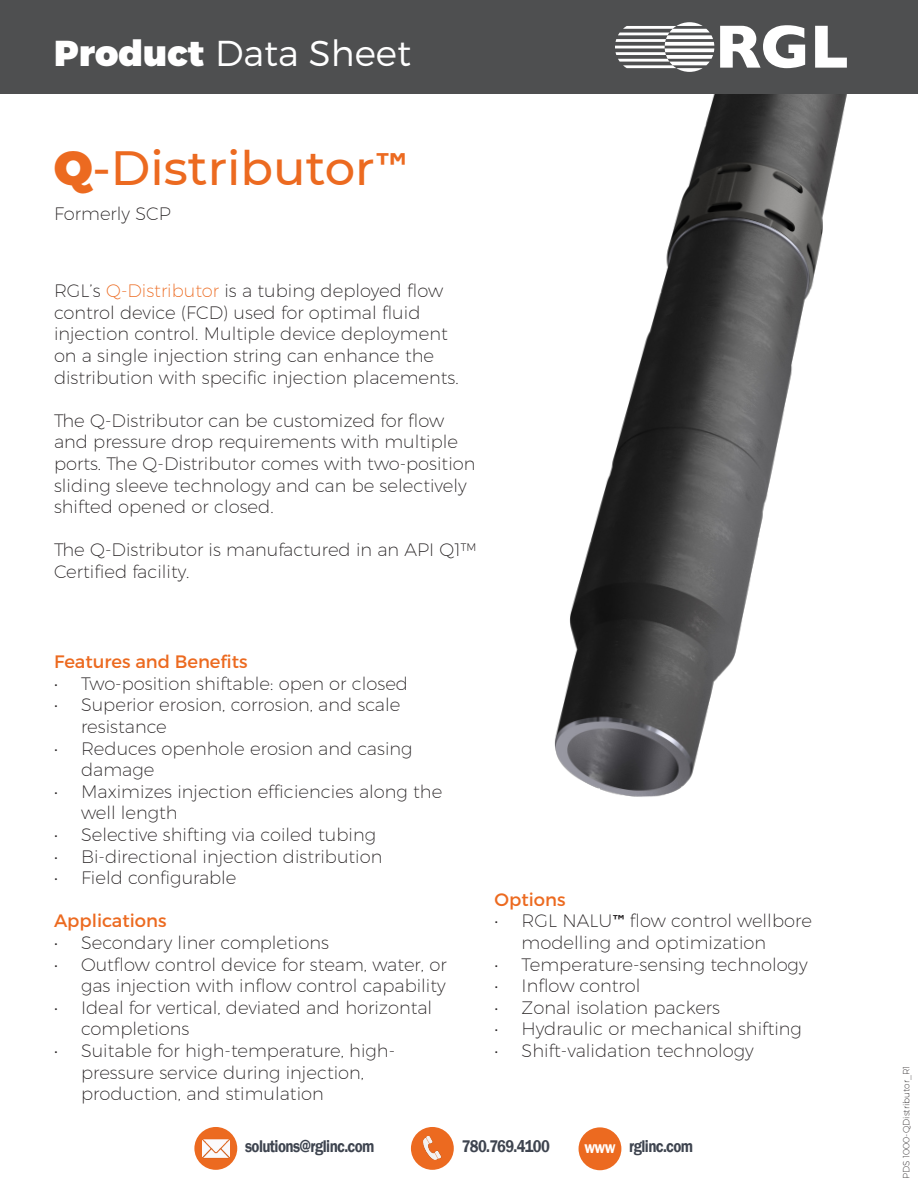
<style>
.page{position:relative;width:918px;height:1188px;background:#fff}
.page>*{position:absolute;margin:0;border:0;box-sizing:border-box;transform-origin:0 0}
.t1{font:500 48px "Montserrat";color:#ec6a20}
.t2{font:300 36px "Montserrat";color:#fff}
.t3{font:200 18px/21.6px "Montserrat";color:#231f20}
.t4{font:18px "Montserrat";color:#ec6a20}
.t5{font:600 17.4px "Franklin Gothic";letter-spacing:-.04em;color:#3e444f;scale:.86 1}
.t6{font:600 17.4px "Franklin Gothic";color:#fff;scale:.86 1}
.t7{font:200 9px "Montserrat";color:#231f20}
.s1{font-weight:900}
.s2{font-family:"Amble";font-weight:700}
.s3{color:#ec6a20}
</style>
<div class="page">
<img style="left:554px;top:94px;width:293px;height:703px">
<div style="left:0;top:0;width:918px;height:94px;background:#4e4f50"></div>
<svg style="left:815px;top:26px;width:32px;height:42px"></svg>
<svg style="left:720px;top:25px;width:85px;height:43px"></svg>
<svg style="left:615px;top:22px;width:99px;height:50px"></svg>
<div style="left:194px;top:1127px;width:43px;height:43px;background:#ec6a20;border-radius:50%"></div>
<img style="left:202px;top:1139px;width:28px;height:20px">
<div style="left:411px;top:1127px;width:43px;height:43px;background:#ec6a20;border-radius:50%"></div>
<img style="left:423px;top:1136px;width:19px;height:23px">
<div style="left:579px;top:1127px;width:42px;height:43px;background:#ec6a20;border-radius:50%"></div>
<p class="t2" style="left:54px;top:31px;width:359px"><span class="s1">Product</span> Data Sheet</p>
<p class="t1" style="left:54px;top:134px;width:355px"><span class="s1">Q</span>-Distributor<span class="s2">™</span></p>
<p class="t3" style="left:54px;top:202px;width:118px">Formerly SCP</p>
<p class="t3" style="left:54px;top:280px;width:406px">RGL’s <span class="s3">Q-Distributor</span> is a tubing deployed flow control device (FCD) used for optimal fluid injection control. Multiple device deployment on a single injection string can enhance the distribution with specific injection placements.</p>
<p class="t3" style="left:54px;top:409px;width:423px">The Q-Distributor can be customized for flow and pressure drop requirements with multiple ports. The Q-Distributor comes with two-position sliding sleeve technology and can be selectively shifted opened or closed.</p>
<p class="t3" style="left:54px;top:539px;width:424px">The Q-Distributor is manufactured in an API Q1™<br>Certified facility.</p>
<p class="t4" style="left:54px;top:651px;width:195px">Features and Benefits</p>
<p class="t3" style="left:54px;top:672px;width:356px">• Two-position shiftable: open or closed</p>
<p class="t3" style="left:81px;top:694px;width:321px;text-indent:-27px">• Superior erosion, corrosion, and scale resistance</p>
<p class="t3" style="left:81px;top:737px;width:333px;text-indent:-27px">• Reduces openhole erosion and casing damage</p>
<p class="t3" style="left:81px;top:780px;width:363px;text-indent:-27px">• Maximizes injection efficiencies along the well length</p>
<p class="t3" style="left:54px;top:823px;width:324px">• Selective shifting via coiled tubing</p>
<p class="t3" style="left:54px;top:845px;width:330px">• Bi-directional injection distribution</p>
<p class="t3" style="left:54px;top:867px;width:184px">• Field configurable</p>
<p class="t4" style="left:54px;top:910px;width:114px">Applications</p>
<p class="t3" style="left:54px;top:931px;width:276px">• Secondary liner completions</p>
<p class="t3" style="left:54px;top:953px;width:394px;text-align:right">• Outflow control device for steam, water, or gas injection with inflow control capability</p>
<p class="t3" style="left:81px;top:996px;width:353px;text-indent:-27px">• Ideal for vertical, deviated and horizontal completions</p>
<p class="t3" style="left:81px;top:1039px;width:316px;text-indent:-27px">• Suitable for high-temperature, high&shy;pressure service during injection, production, and stimulation</p>
<p class="t4" style="left:495px;top:888px;width:72px">Options</p>
<p class="t3" style="left:522px;top:910px;width:292px;text-indent:-27px">• RGL NALU<span class="s2">™</span> flow control wellbore modelling and optimization</p>
<p class="t3" style="left:495px;top:953px;width:314px">• Temperature-sensing technology</p>
<p class="t3" style="left:495px;top:975px;width:147px">• Inflow control</p>
<p class="t3" style="left:495px;top:996px;width:227px">• Zonal isolation packers</p>
<p class="t3" style="left:495px;top:1018px;width:309px">• Hydraulic or mechanical shifting</p>
<p class="t3" style="left:495px;top:1039px;width:261px">• Shift-validation technology</p>
<p class="t5" style="left:245px;top:1136px;width:152px">solutions@rglinc.com</p>
<p class="t5" style="left:462px;top:1136px;width:104px">780.769.4100</p>
<p class="t6" style="left:584px;top:1136px;width:38px">www</p>
<p class="t5" style="left:629px;top:1136px;width:76px">rglinc.com</p>
<p class="t7" style="left:901px;top:1179px;width:115px;rotate:-90deg">PDS 1000-QDistributor_R1</p>
</div>
